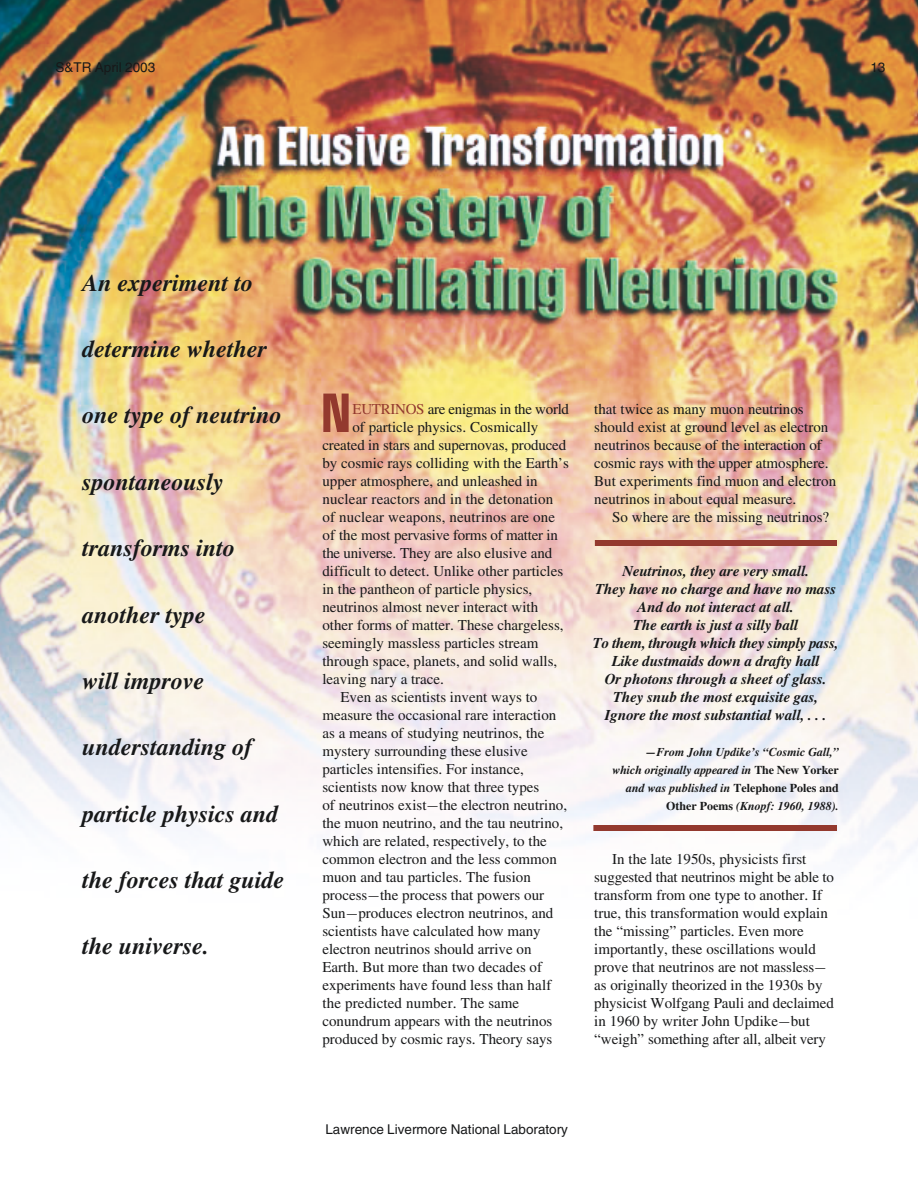
<style>
.page{position:relative;width:918px;height:1188px;background:#fff}
.page>*{position:absolute;margin:0;border:0;box-sizing:border-box;transform-origin:0 0}
.t1{font:extra-condensed 54px "Helvetica";color:#93392e}
.t2{font:24px "ETR1 Times BI";color:#171819}
.t3{font:15px/18px "ETR1 Times";color:#171819}
.t4{font:15px/18px "ETR1 Times BI";letter-spacing:-.005em;color:#171819;text-align:center}
.t5{font:15px "ETR1 Times";letter-spacing:-.02em;color:#171819}
.t6{font:13.5px "ETR1 Helv";color:#171819}
.t7{font:12px/18px "ETR1 Times BI";color:#171819;text-align:right}
.s1{color:#93392e}
.s2{font-family:"ETR1 Times B"}
</style>
<div class="page">
<img style="left:0;top:0;width:918px;height:855px">
<div style="left:595px;top:540px;width:242px;height:6px;background:#93392e"></div>
<div style="left:593px;top:825px;width:244px;height:6px;background:#93392e"></div>
<p class="t6" style="left:55px;top:62px;width:101px">S&amp;TR April 2003</p>
<p class="t6" style="left:870px;top:62px;width:17px">13</p>
<h2 class="t2" style="left:82px;top:274px;width:172px">An experiment to</h2>
<h2 class="t2" style="left:82px;top:340px;width:186px">determine whether</h2>
<h2 class="t2" style="left:82px;top:406px;width:201px">one type of neutrino</h2>
<h2 class="t2" style="left:82px;top:473px;width:143px">spontaneously</h2>
<h2 class="t2" style="left:82px;top:539px;width:154px">transforms into</h2>
<h2 class="t2" style="left:82px;top:605px;width:125px">another type</h2>
<h2 class="t2" style="left:82px;top:672px;width:123px">will improve</h2>
<h2 class="t2" style="left:82px;top:738px;width:172px">understanding of</h2>
<h2 class="t2" style="left:82px;top:805px;width:197px">particle physics and</h2>
<h2 class="t2" style="left:82px;top:871px;width:203px">the forces that guide</h2>
<h2 class="t2" style="left:82px;top:937px;width:128px">the universe.</h2>
<h1 class="t1" style="left:322px;top:394px;width:28px">N</h1>
<p class="t5" style="left:352px;top:404px;width:218px"><span class="s1">EUTRINOS</span> are enigmas in the world</p>
<p class="t3" style="left:352px;top:420px;width:187px">of particle physics. Cosmically</p>
<p class="t3" style="left:322px;top:438px;width:245px">created in stars and supernovas, produced</p>
<p class="t3" style="left:322px;top:456px;width:248px">by cosmic rays colliding with the Earth’s</p>
<p class="t3" style="left:322px;top:474px;width:217px">upper atmosphere, and unleashed in</p>
<p class="t3" style="left:322px;top:492px;width:232px">nuclear reactors and in the detonation</p>
<p class="t3" style="left:322px;top:510px;width:234px">of nuclear weapons, neutrinos are one</p>
<p class="t3" style="left:322px;top:528px;width:237px">of the most pervasive forms of matter in</p>
<p class="t3" style="left:322px;top:546px;width:232px">the universe. They are also elusive and</p>
<p class="t3" style="left:322px;top:564px;width:242px">difficult to detect. Unlike other particles</p>
<p class="t3" style="left:322px;top:582px;width:211px">in the pantheon of particle physics,</p>
<p class="t3" style="left:322px;top:600px;width:217px">neutrinos almost never interact with</p>
<p class="t3" style="left:322px;top:618px;width:243px">other forms of matter. These chargeless,</p>
<p class="t3" style="left:322px;top:636px;width:218px">seemingly massless particles stream</p>
<p class="t3" style="left:322px;top:654px;width:236px">through space, planets, and solid walls,</p>
<p class="t3" style="left:322px;top:672px;width:123px">leaving nary a trace.</p>
<p class="t3" style="left:340px;top:690px;width:199px">Even as scientists invent ways to</p>
<p class="t3" style="left:322px;top:708px;width:236px">measure the occasional rare interaction</p>
<p class="t3" style="left:322px;top:726px;width:224px">as a means of studying neutrinos, the</p>
<p class="t3" style="left:322px;top:744px;width:207px">mystery surrounding these elusive</p>
<p class="t3" style="left:322px;top:762px;width:203px">particles intensifies. For instance,</p>
<p class="t3" style="left:322px;top:780px;width:219px">scientists now know that three types</p>
<p class="t3" style="left:322px;top:798px;width:246px">of neutrinos exist—the electron neutrino,</p>
<p class="t3" style="left:322px;top:816px;width:242px">the muon neutrino, and the tau neutrino,</p>
<p class="t3" style="left:322px;top:834px;width:226px">which are related, respectively, to the</p>
<p class="t3" style="left:322px;top:852px;width:236px">common electron and the less common</p>
<p class="t3" style="left:322px;top:870px;width:210px">muon and tau particles. The fusion</p>
<p class="t3" style="left:322px;top:888px;width:223px">process—the process that powers our</p>
<p class="t3" style="left:322px;top:906px;width:232px">Sun—produces electron neutrinos, and</p>
<p class="t3" style="left:322px;top:924px;width:220px">scientists have calculated how many</p>
<p class="t3" style="left:322px;top:942px;width:211px">electron neutrinos should arrive on</p>
<p class="t3" style="left:322px;top:960px;width:221px">Earth. But more than two decades of</p>
<p class="t3" style="left:322px;top:978px;width:230px">experiments have found less than half</p>
<p class="t3" style="left:322px;top:996px;width:198px">the predicted number. The same</p>
<p class="t3" style="left:322px;top:1014px;width:231px">conundrum appears with the neutrinos</p>
<p class="t3" style="left:322px;top:1032px;width:232px">produced by cosmic rays. Theory says</p>
<p class="t3" style="left:594px;top:402px;width:243px">that twice as many muon neutrinos should exist at ground level as electron neutrinos because of the interaction of cosmic rays with the upper atmosphere.<br>But experiments find muon and electron neutrinos in about equal measure.</p>
<p class="t3" style="left:612px;top:510px;width:218px">So where are the missing neutrinos?</p>
<p class="t4" style="left:593px;top:563px;width:247px">Neutrinos, they are very small.<br>They have no charge and have no mass And do not interact at all.<br>The earth is just a silly ball<br>To them, through which they simply pass, Like dustmaids down a drafty hall<br>Or photons through a sheet of glass.<br>They snub the most exquisite gas, Ignore the most substantial wall, . . .</p>
<p class="t7" style="left:613px;top:744px;width:228px">—From John Updike’s “Cosmic Gall,”<br>which originally appeared in <span class="s2">The New Yorker </span>and was published in <span class="s2">Telephone Poles and Other Poems</span> (Knopf: 1960, 1988).</p>
<p class="t3" style="left:594px;top:852px;width:241px;text-indent:18px">In the late 1950s, physicists first suggested that neutrinos might be able to transform from one type to another. If true, this transformation would explain the “missing” particles. Even more importantly, these oscillations would prove that neutrinos are not massless— as originally theorized in the 1930s by physicist Wolfgang Pauli and declaimed in 1960 by writer John Updike—but “weigh” something after all, albeit very</p>
<p class="t6" style="left:325px;top:1124px;width:244px">Lawrence Livermore National Laboratory</p>
</div>
